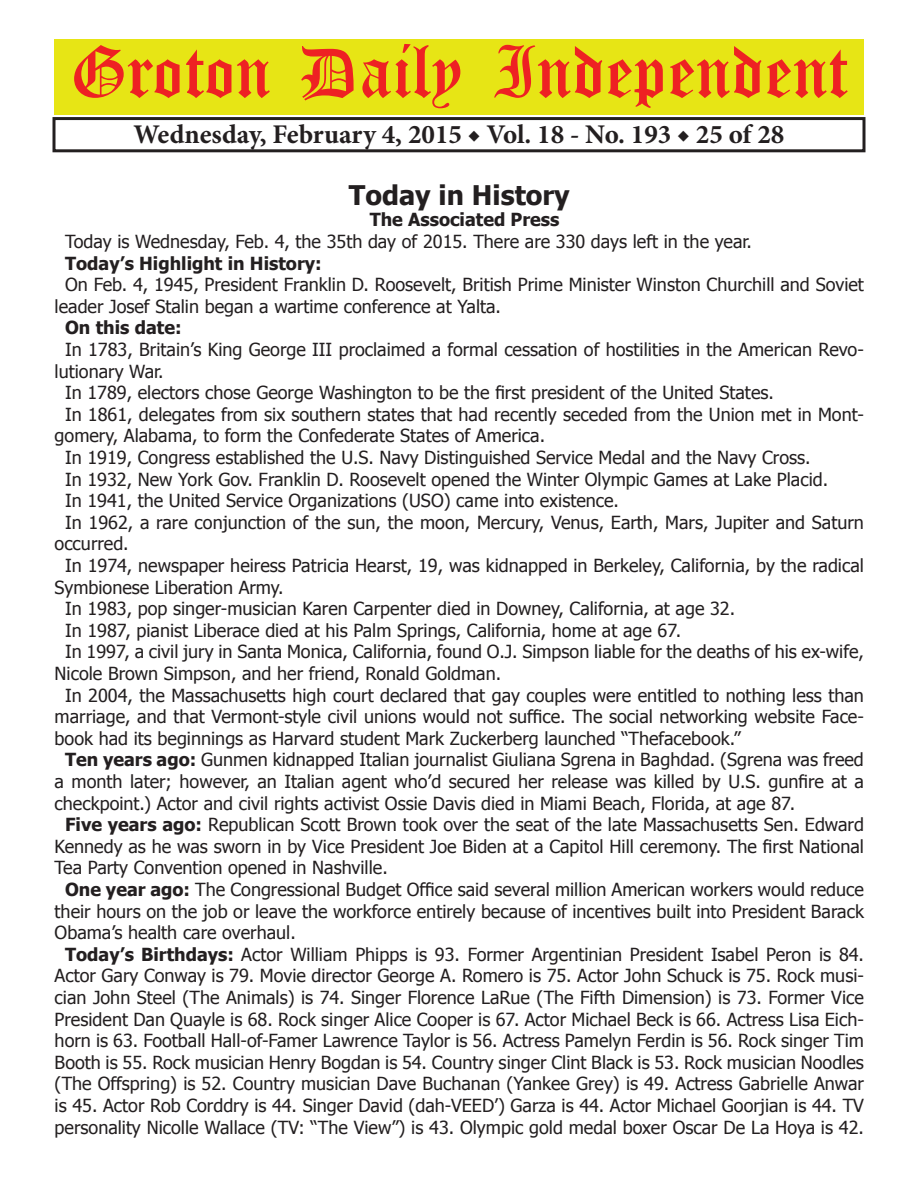
<style>
.page{position:relative;width:918px;height:1188px;background:#fff}
.page>*{position:absolute;margin:0;border:0;box-sizing:border-box;transform-origin:0 0}
.t1{font:54px "Old English Five";color:#ee2123}
.t2{font:700 27px "Minion Pro";color:#231f20}
.t3{font:700 27px "Tahoma";color:#231f20}
.t4{font:18px/21.6px "Tahoma";color:#231f20}
.t5{font:700 18px "Tahoma";color:#231f20}
.s1{font-weight:700}
</style>
<div class="page">
<div style="left:52px;top:117px;width:814px;height:35px;border:3px solid #231f20"></div>
<div style="left:54px;top:40px;width:810px;height:75px;background:#e7e515"></div>
<h1 class="t1" style="left:70px;top:47px;width:779px">Groton Daily Independent</h1>
<h2 class="t2" style="left:134px;top:116px;width:652px">Wednesday, February 4, 2015 ◆ Vol. 18 - No. 193 ◆ 25 of 28</h2>
<h2 class="t3" style="left:349px;top:176px;width:222px">Today in History</h2>
<p class="t5" style="left:370px;top:207px;width:191px">The Associated Press</p>
<p class="t4" style="left:65px;top:230px;width:688px">Today is Wednesday, Feb. 4, the 35th day of 2015. There are 330 days left in the year.</p>
<p class="t5" style="left:65px;top:250px;width:258px">Today’s Highlight in History:</p>
<p class="t4" style="left:55px;top:273px;width:811px;text-indent:10px">On Feb. 4, 1945, President Franklin D. Roosevelt, British Prime Minister Winston Churchill and Soviet leader Josef Stalin began a wartime conference at Yalta.</p>
<p class="t5" style="left:65px;top:315px;width:118px">On this date:</p>
<p class="t4" style="left:65px;top:338px;width:800px">In 1783, Britain’s King George III proclaimed a formal cessation of hostilities in the American Revo-</p>
<p class="t4" style="left:55px;top:359px;width:111px">lutionary War.</p>
<p class="t4" style="left:65px;top:381px;width:710px">In 1789, electors chose George Washington to be the first president of the United States.</p>
<p class="t4" style="left:65px;top:403px;width:800px">In 1861, delegates from six southern states that had recently seceded from the Union met in Mont-</p>
<p class="t4" style="left:55px;top:424px;width:492px">gomery, Alabama, to form the Confederate States of America.</p>
<p class="t4" style="left:65px;top:446px;width:747px">In 1919, Congress established the U.S. Navy Distinguished Service Medal and the Navy Cross.</p>
<p class="t4" style="left:65px;top:467px;width:765px">In 1932, New York Gov. Franklin D. Roosevelt opened the Winter Olympic Games at Lake Placid.</p>
<p class="t4" style="left:65px;top:489px;width:555px">In 1941, the United Service Organizations (USO) came into existence.</p>
<p class="t4" style="left:65px;top:511px;width:800px">In 1962, a rare conjunction of the sun, the moon, Mercury, Venus, Earth, Mars, Jupiter and Saturn</p>
<p class="t4" style="left:55px;top:532px;width:76px">occurred.</p>
<p class="t4" style="left:65px;top:554px;width:800px">In 1974, newspaper heiress Patricia Hearst, 19, was kidnapped in Berkeley, California, by the radical</p>
<p class="t4" style="left:55px;top:575px;width:231px">Symbionese Liberation Army.</p>
<p class="t4" style="left:65px;top:597px;width:672px">In 1983, pop singer-musician Karen Carpenter died in Downey, California, at age 32.</p>
<p class="t4" style="left:65px;top:619px;width:618px">In 1987, pianist Liberace died at his Palm Springs, California, home at age 67.</p>
<p class="t4" style="left:65px;top:640px;width:800px">In 1997, a civil jury in Santa Monica, California, found O.J. Simpson liable for the deaths of his ex-wife,</p>
<p class="t4" style="left:55px;top:662px;width:448px">Nicole Brown Simpson, and her friend, Ronald Goldman.</p>
<p class="t4" style="left:65px;top:683px;width:800px">In 2004, the Massachusetts high court declared that gay couples were entitled to nothing less than</p>
<p class="t4" style="left:55px;top:705px;width:811px">marriage, and that Vermont-style civil unions would not suffice. The social networking website Face-</p>
<p class="t4" style="left:55px;top:727px;width:688px">book had its beginnings as Harvard student Mark Zuckerberg launched “Thefacebook.”</p>
<p class="t4" style="left:65px;top:748px;width:800px"><span class="s1">Ten years ago:</span> Gunmen kidnapped Italian journalist Giuliana Sgrena in Baghdad. (Sgrena was freed</p>
<p class="t4" style="left:55px;top:770px;width:811px">a month later; however, an Italian agent who’d secured her release was killed by U.S. gunfire at a</p>
<p class="t4" style="left:55px;top:791px;width:742px">checkpoint.) Actor and civil rights activist Ossie Davis died in Miami Beach, Florida, at age 87.</p>
<p class="t4" style="left:65px;top:813px;width:800px"><span class="s1">Five years ago:</span> Republican Scott Brown took over the seat of the late Massachusetts Sen. Edward</p>
<p class="t4" style="left:55px;top:835px;width:811px">Kennedy as he was sworn in by Vice President Joe Biden at a Capitol Hill ceremony. The first National</p>
<p class="t4" style="left:55px;top:856px;width:335px">Tea Party Convention opened in Nashville.</p>
<p class="t4" style="left:65px;top:878px;width:800px"><span class="s1">One year ago:</span> The Congressional Budget Office said several million American workers would reduce</p>
<p class="t4" style="left:55px;top:899px;width:811px">their hours on the job or leave the workforce entirely because of incentives built into President Barack</p>
<p class="t4" style="left:55px;top:921px;width:243px">Obama’s health care overhaul.</p>
<p class="t4" style="left:65px;top:943px;width:800px"><span class="s1">Today’s Birthdays:</span> Actor William Phipps is 93. Former Argentinian President Isabel Peron is 84.</p>
<p class="t4" style="left:55px;top:964px;width:811px">Actor Gary Conway is 79. Movie director George A. Romero is 75. Actor John Schuck is 75. Rock musi-</p>
<p class="t4" style="left:55px;top:986px;width:811px">cian John Steel (The Animals) is 74. Singer Florence LaRue (The Fifth Dimension) is 73. Former Vice</p>
<p class="t4" style="left:55px;top:1007px;width:811px">President Dan Quayle is 68. Rock singer Alice Cooper is 67. Actor Michael Beck is 66. Actress Lisa Eich-</p>
<p class="t4" style="left:55px;top:1029px;width:811px">horn is 63. Football Hall-of-Famer Lawrence Taylor is 56. Actress Pamelyn Ferdin is 56. Rock singer Tim</p>
<p class="t4" style="left:55px;top:1051px;width:811px">Booth is 55. Rock musician Henry Bogdan is 54. Country singer Clint Black is 53. Rock musician Noodles</p>
<p class="t4" style="left:55px;top:1072px;width:811px">(The Offspring) is 52. Country musician Dave Buchanan (Yankee Grey) is 49. Actress Gabrielle Anwar</p>
<p class="t4" style="left:55px;top:1094px;width:811px">is 45. Actor Rob Corddry is 44. Singer David (dah-VEED’) Garza is 44. Actor Michael Goorjian is 44. TV</p>
<p class="t4" style="left:55px;top:1115px;width:811px">personality Nicolle Wallace (TV: “The View”) is 43. Olympic gold medal boxer Oscar De La Hoya is 42.</p>
</div>
